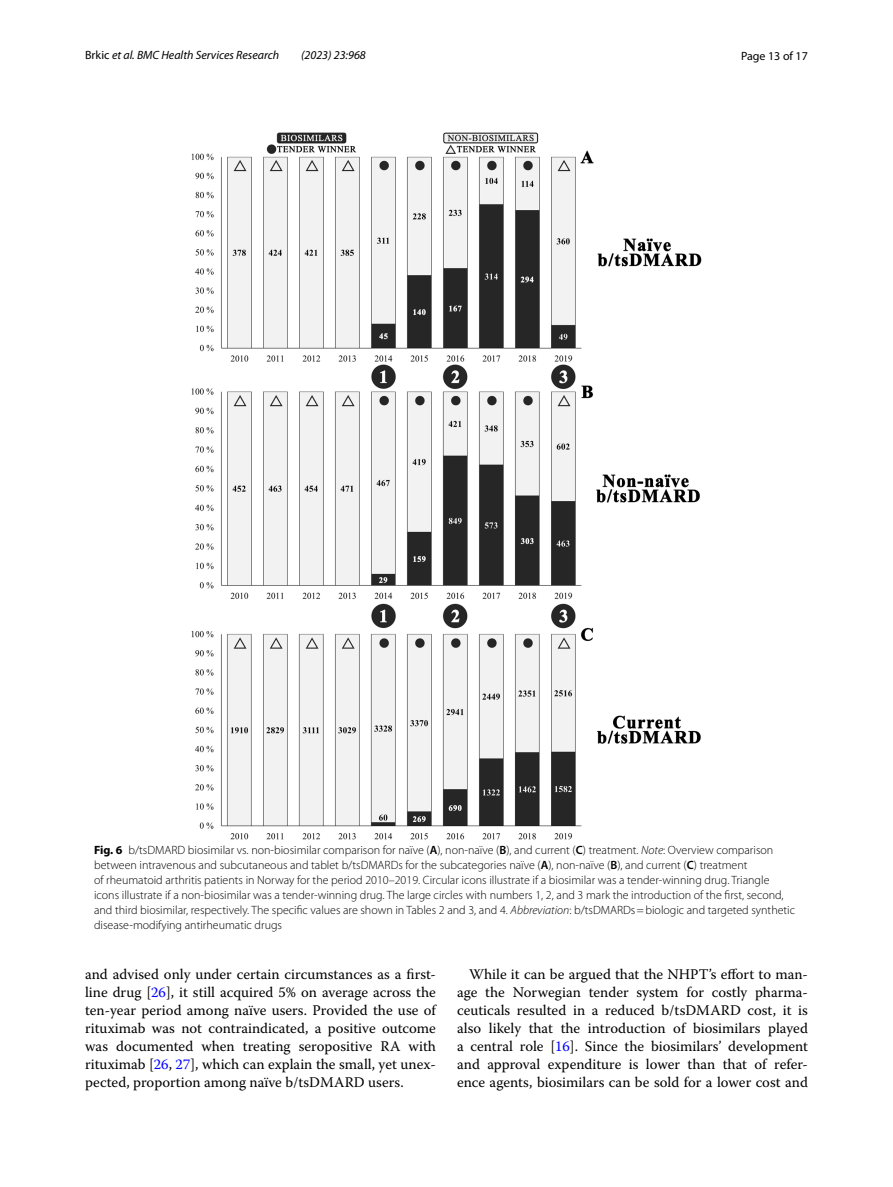
<style>
.page{position:relative;width:893px;height:1187px;background:#fff}
.page>*{position:absolute;margin:0;border:0;box-sizing:border-box;transform-origin:0 0}
.t1{font:14.7px/18px "Warnock Pro";color:#000;text-align:justify}
.t2{font:300 12px/15px "Myriad Pro";color:#000}
.t3{font:italic 12px "Myriad Pro";color:#000}
.t4{font:12px "Myriad Pro";color:#000}
.s1{font-style:normal}
.s2{font-weight:700}
.s3{font-weight:600}
.s4{font-style:italic}
.s5{color:#00f}
</style>
<div class="page">
<img style="left:191px;top:133px;width:511px;height:706px">
<p class="t3" style="left:85px;top:48px;width:196px"><span class="s1">Brkic</span> et al. BMC Health Services Research</p>
<p class="t3" style="left:301px;top:48px;width:66px">(2023) 23:968</p>
<p class="t4" style="left:741px;top:48px;width:68px">Page 13 of 17</p>
<p class="t2" style="left:94px;top:843px;width:703px"><span class="s2">Fig. 6</span> b/tsDMARD biosimilar vs. non-biosimilar comparison for naïve (<span class="s3">A</span>), non-naïve (<span class="s3">B</span>), and current (<span class="s3">C</span>) treatment. <span class="s4">Note</span>: Overview comparison between intravenous and subcutaneous and tablet b/tsDMARDs for the subcategories naïve (<span class="s3">A</span>), non-naïve (<span class="s3">B</span>), and current (<span class="s3">C</span>) treatment<br>of rheumatoid arthritis patients in Norway for the period 2010–2019. Circular icons illustrate if a biosimilar was a tender-winning drug. Triangle icons illustrate if a non-biosimilar was a tender-winning drug. The large circles with numbers 1, 2, and 3 mark the introduction of the first, second, and third biosimilar, respectively. The specific values are shown in Tables 2 and 3, and 4. <span class="s4">Abbreviation</span>: b/tsDMARDs=biologic and targeted synthetic disease-modifying antirheumatic drugs</p>
<p class="t1" style="left:85px;top:964px;width:352px">and advised only under certain circumstances as a first&shy;line drug [<span class="s5">26</span>], it still acquired 5% on average across the ten-year period among naïve users. Provided the use of rituximab was not contraindicated, a positive outcome was documented when treating seropositive RA with rituximab [<span class="s5">26</span>, <span class="s5">27</span>], which can explain the small, yet unex&shy;pected, proportion among naïve b/tsDMARD users.</p>
<p class="t1" style="left:457px;top:964px;width:352px;text-indent:12px">While it can be argued that the NHPT’s effort to man&shy;age the Norwegian tender system for costly pharma&shy;ceuticals resulted in a reduced b/tsDMARD cost, it is also likely that the introduction of biosimilars played a central role [<span class="s5">16</span>]. Since the biosimilars’ development and approval expenditure is lower than that of refer&shy;ence agents, biosimilars can be sold for a lower cost and</p>
</div>
